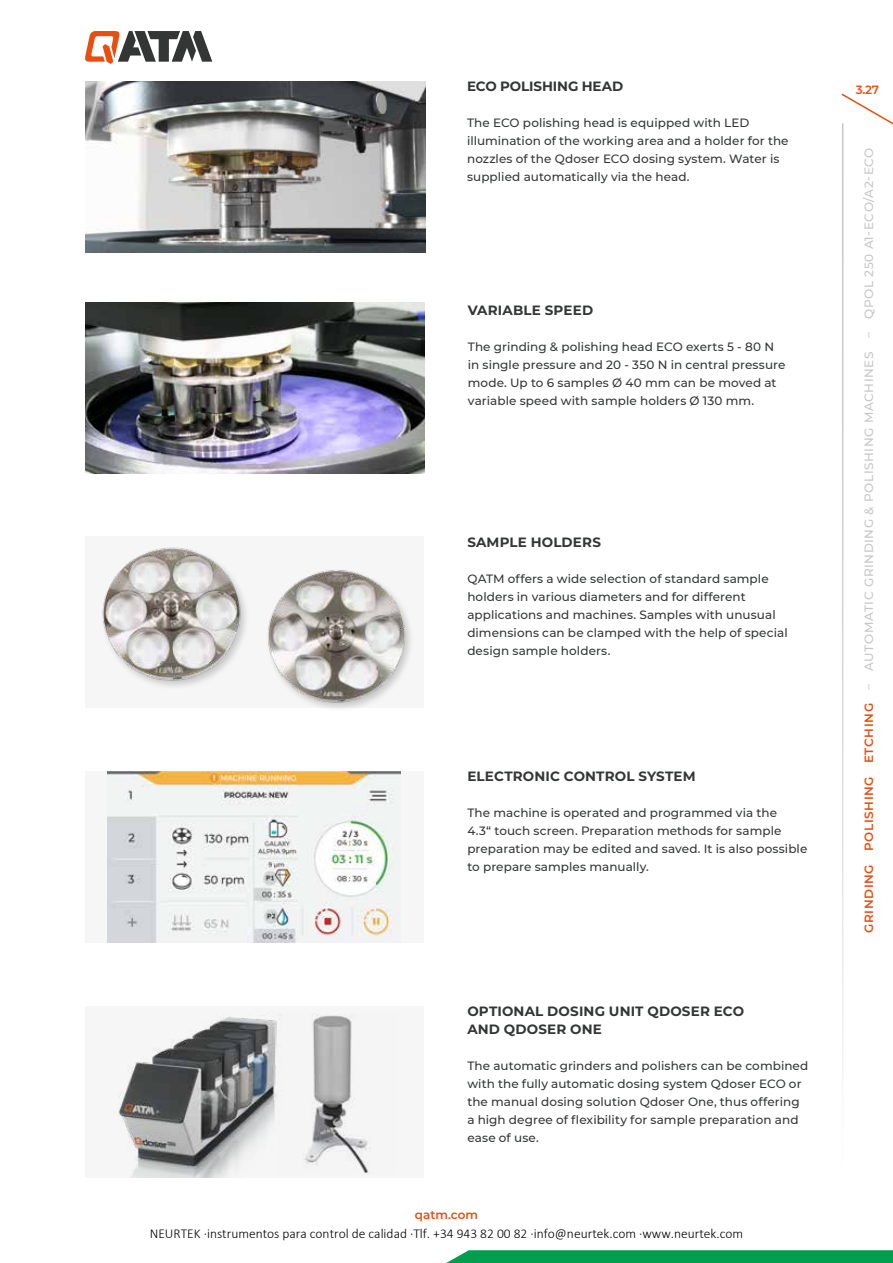
<style>
.page{position:relative;width:893px;height:1263px;background:#fff}
.page>*{position:absolute;margin:0;border:0;box-sizing:border-box;transform-origin:0 0}
.t1{font:300 13.5px "Calibri";color:#000}
.t2{font:700 13.5px/18px "Montserrat";letter-spacing:.015em;color:#343636}
.t3{font:700 13.5px "Montserrat";letter-spacing:-.005em;color:#343636}
.t4{font:500 12px/18px "Montserrat";letter-spacing:.005em;color:#343636}
.t5{font:500 12px "Montserrat";letter-spacing:.05em;color:#c6c6c6}
.t6{font:600 12px "Montserrat";color:#e94e0f}
.s1{font-weight:600;color:#e94e0f}
</style>
<div class="page">
<svg style="left:841px;top:93px;width:52px;height:39px"></svg>
<svg style="left:446px;top:1250px;width:447px;height:13px;background:#0ba254"></svg>
<hr style="left:842px;top:123px;width:1px;height:1054px;background:#fff">
<svg style="left:85px;top:31px;width:127px;height:33px"></svg>
<img style="left:85px;top:81px;width:340px;height:172px">
<div style="left:85px;top:537px;width:339px;height:171px;background:#f6f6f6"></div>
<div style="left:85px;top:771px;width:339px;height:172px;background:#f6f6f6"></div>
<div style="left:85px;top:1006px;width:339px;height:171px;background:#f6f6f6"></div>
<img style="left:118px;top:1016px;width:159px;height:161px">
<div style="left:266px;top:568px;width:149px;height:145px;background:#fff"></div>
<img style="left:267px;top:569px;width:147px;height:140px">
<img style="left:102px;top:547px;width:144px;height:140px">
<img style="left:108px;top:771px;width:292px;height:172px">
<img style="left:304px;top:1014px;width:67px;height:159px">
<img style="left:85px;top:302px;width:340px;height:171px">
<p class="t3" style="left:467px;top:76px;width:158px">ECO POLISHING HEAD</p>
<p class="t4" style="left:467px;top:113px;width:323px">The ECO polishing head is equipped with LED illumination of the working area and a holder for the nozzles of the Qdoser ECO dosing system. Water is supplied automatically via the head.</p>
<p class="t2" style="left:468px;top:301px;width:127px">VARIABLE SPEED</p>
<p class="t4" style="left:468px;top:337px;width:319px">The grinding &amp; polishing head ECO exerts 5 - 80 N in single pressure and 20 - 350 N in central pressure mode. Up to 6 samples Ø 40 mm can be moved at variable speed with sample holders Ø 130 mm.</p>
<p class="t2" style="left:467px;top:532px;width:135px">SAMPLE HOLDERS</p>
<p class="t4" style="left:467px;top:569px;width:322px">QATM offers a wide selection of standard sample holders in various diameters and for different applications and machines. Samples with unusual dimensions can be clamped with the help of special design sample holders.</p>
<p class="t2" style="left:467px;top:767px;width:230px">ELECTRONIC CONTROL SYSTEM</p>
<p class="t4" style="left:467px;top:804px;width:342px">The machine is operated and programmed via the<br>4.3“ touch screen. Preparation methods for sample preparation may be edited and saved. It is also possible to prepare samples manually.</p>
<p class="t2" style="left:467px;top:1002px;width:278px">OPTIONAL DOSING UNIT QDOSER ECO<br>AND QDOSER ONE</p>
<p class="t4" style="left:467px;top:1056px;width:342px">The automatic grinders and polishers can be combined with the fully automatic dosing system Qdoser ECO or the manual dosing solution Qdoser One, thus offering a high degree of flexibility for sample preparation and ease of use.</p>
<p class="t6" style="left:415px;top:1206px;width:65px">qatm.com</p>
<p class="t1" style="left:150px;top:1225px;width:595px">NEURTEK ·instrumentos para control de calidad ·Tlf. +34 943 82 00 82 ·info@neurtek.com ·www.neurtek.com</p>
<p class="t6" style="left:856px;top:82px;width:25px">3.27</p>
<p class="t5" style="left:861px;top:933px;width:787px;rotate:-90deg"><span class="s1">GRINDING POLISHING ETCHING</span> – AUTOMATIC GRINDING &amp; POLISHING MACHINES – QPOL 250 A1-ECO/A2-ECO</p>
</div>
